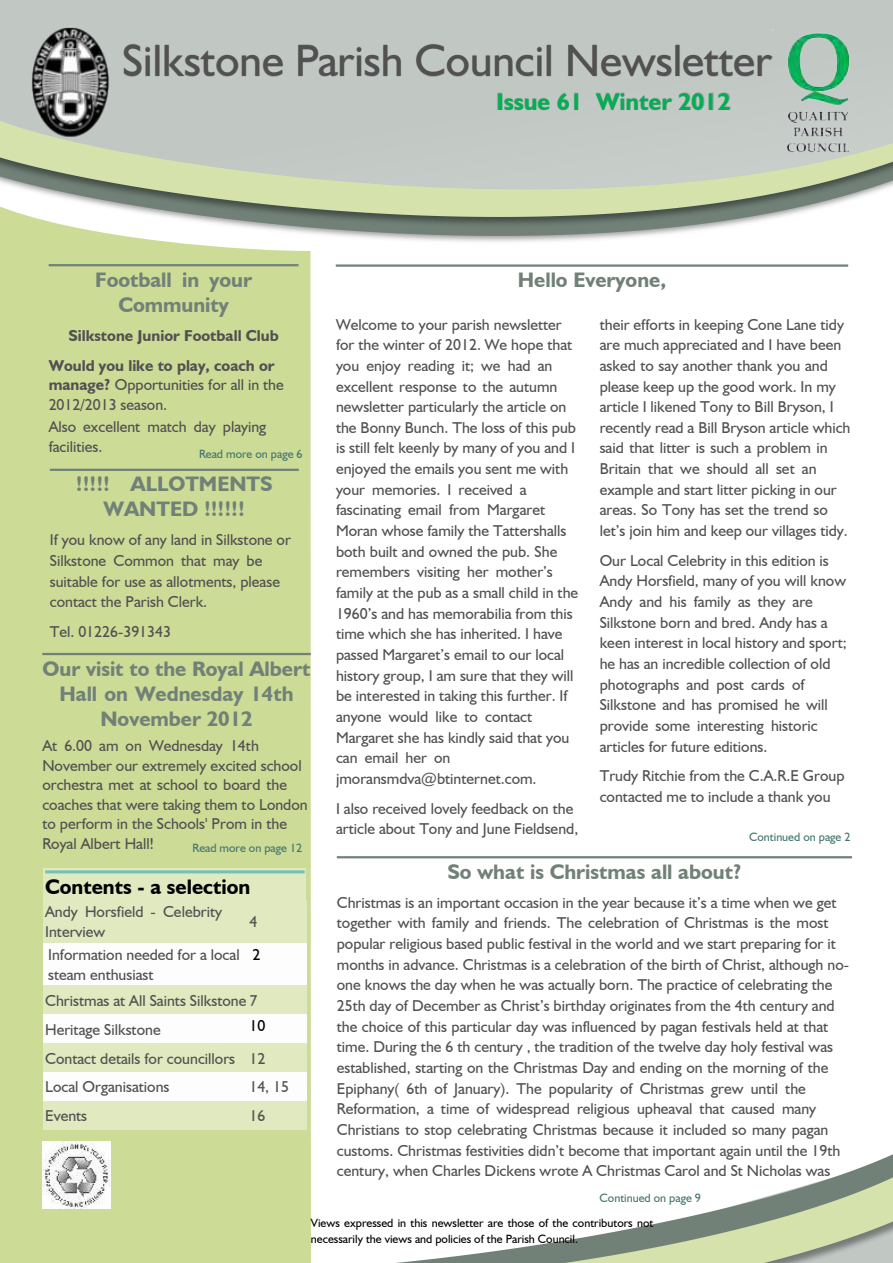
<style>
.page{position:relative;width:893px;height:1263px;background:#fff}
.page>*{position:absolute;margin:0;border:0;box-sizing:border-box;transform-origin:0 0}
.t1{font:45px "Humanist 521 BT";color:#525051}
.t2{font:700 24px "Humanist 521 BT";color:#06ad55}
.t3{font:700 21px/25.2px "Humanist 521 BT";color:#718177;text-align:center}
.t4{font:700 21px "Humanist 521 BT";color:#000}
.t5{font:15.75px/20.7px "Humanist 521 BT";color:#525051}
.t6{font:700 15.75px/29.7px "Humanist 521 BT";color:#525051;text-align:right}
.t7{font:15.75px "Humanist 521 BT";color:#000}
.t8{font:12px/15.8px "Humanist 521 BT";color:#000}
.t9{font:12px "Humanist 521 BT";color:#44756e}
.s1{font-weight:700}
</style>
<div class="page">
<svg style="left:396px;top:1154px;width:497px;height:109px"></svg>
<div style="left:0;top:0;width:893px;height:100px;background:#c1c8c4"></div>
<img style="left:0;top:100px;width:893px;height:167px">
<svg style="left:0;top:115px;width:893px;height:102px;background:#c0c9b5"></svg>
<img style="left:773px;top:30px;width:90px;height:127px">
<div style="left:0;top:202px;width:311px;height:1061px;background:#ccdb96"></div>
<hr style="left:336px;top:264px;width:512px;height:3px;background:#718177">
<hr style="left:49px;top:264px;width:250px;height:2px;background:#718177">
<hr style="left:50px;top:469px;width:249px;height:2px;background:#718177">
<div style="left:44px;top:868px;width:262px;height:32px;background:#e0e9c0"></div>
<div style="left:44px;top:900px;width:204px;height:43px;background:#e0e9c0"></div>
<div style="left:248px;top:900px;width:58px;height:43px;background:#e0e9c0"></div>
<div style="left:44px;top:943px;width:204px;height:42px;background:#fdfdfd"></div>
<div style="left:248px;top:943px;width:58px;height:42px;background:#fdfdfd"></div>
<div style="left:44px;top:985px;width:204px;height:29px;background:#e0e9c0"></div>
<div style="left:248px;top:985px;width:58px;height:29px;background:#e0e9c0"></div>
<div style="left:44px;top:1014px;width:204px;height:29px;background:#fdfdfd"></div>
<div style="left:248px;top:1014px;width:58px;height:29px;background:#fdfdfd"></div>
<div style="left:44px;top:1043px;width:204px;height:29px;background:#e0e9c0"></div>
<div style="left:248px;top:1043px;width:58px;height:29px;background:#e0e9c0"></div>
<div style="left:44px;top:1072px;width:204px;height:29px;background:#fdfdfd"></div>
<div style="left:248px;top:1072px;width:58px;height:29px;background:#fdfdfd"></div>
<div style="left:44px;top:1101px;width:204px;height:28px;background:#e0e9c0"></div>
<div style="left:248px;top:1101px;width:58px;height:28px;background:#e0e9c0"></div>
<hr style="left:45px;top:870px;width:260px;height:3px;background:#71c3b7">
<img style="left:116px;top:30px;width:676px;height:71px">
<img style="left:464px;top:85px;width:299px;height:48px">
<img style="left:42px;top:1141px;width:69px;height:67px">
<hr style="left:42px;top:653px;width:269px;height:2px;background:#718177">
<hr style="left:337px;top:856px;width:515px;height:2px;background:#718177">
<img style="left:25px;top:20px;width:90px;height:128px">
<h1 class="t1" style="left:123px;top:42px;width:651px">Silkstone Parish Council Newsletter</h1>
<h2 class="t2" style="left:496px;top:92px;width:235px">Issue 61 Winter 2012</h2>
<h3 class="t3" style="left:95px;top:269px;width:158px">Football in your</h3>
<h3 class="t3" style="left:518px;top:269px;width:150px">Hello Everyone,</h3>
<h3 class="t3" style="left:118px;top:294px;width:112px">Community</h3>
<p class="t6" style="left:49px;top:322px;width:232px">Silkstone Junior Football Club<br>Would you like to play, coach or</p>
<p class="t5" style="left:49px;top:376px;width:237px;line-height:19.4px"><span class="s1">manage?</span> Opportunities for all in the<br>2012/2013 season.</p>
<p class="t5" style="left:49px;top:418px;width:219px;line-height:19.5px">Also excellent match day playing facilities.</p>
<h3 class="t3" style="left:76px;top:473px;width:198px">!!!!! ALLOTMENTS<br>WANTED !!!!!!</h3>
<p class="t5" style="left:50px;top:531px;width:243px">If you know of any land in Silkstone or<br>Silkstone Common that may be suitable for use as allotments, please contact the Parish Clerk.</p>
<p class="t5" style="left:50px;top:623px;width:123px">Tel. 01226-391343</p>
<p class="t5" style="left:600px;top:315px;width:252px">their efforts in keeping Cone Lane tidy are much appreciated and I have been asked to say another thank you and please keep up the good work. In my article I likened Tony to Bill Bryson, I recently read a Bill Bryson article which said that litter is such a problem in Britain that we should all set an example and start litter picking in our areas. So Tony has set the trend so let’s join him and keep our villages tidy.</p>
<p class="t5" style="left:600px;top:551px;width:248px">Our Local Celebrity in this edition is Andy Horsfield, many of you will know Andy and his family as they are Silkstone born and bred. Andy has a keen interest in local history and sport; he has an incredible collection of old photographs and post cards of Silkstone and has promised he will provide some interesting historic articles for future editions.</p>
<p class="t5" style="left:600px;top:767px;width:246px">Trudy Ritchie from the C.A.R.E Group contacted me to include a thank you</p>
<p class="t5" style="left:336px;top:315px;width:244px">Welcome to your parish newsletter for the winter of 2012. We hope that you enjoy reading it; we had an excellent response to the autumn newsletter particularly the article on the Bonny Bunch. The loss of this pub is still felt keenly by many of you and I enjoyed the emails you sent me with your memories. I received a fascinating email from Margaret Moran whose family the Tattershalls both built and owned the pub. She remembers visiting her mother’s family at the pub as a small child in the 1960’s and has memorabilia from this time which she has inherited. I have passed Margaret’s email to our local history group, I am sure that they will be interested in taking this further. If anyone would like to contact Margaret she has kindly said that you can email her on jmoransmdva@btinternet.com.</p>
<p class="t5" style="left:336px;top:799px;width:244px">I also received lovely feedback on the article about Tony and June Fieldsend,</p>
<p class="t9" style="left:199px;top:449px;width:105px">Read more on page 6</p>
<h3 class="t3" style="left:43px;top:657px;width:269px">Our visit to the Royal Albert<br>Hall on Wednesday 14th<br>November 2012</h3>
<p class="t5" style="left:42px;top:737px;width:267px;line-height:19.5px">At 6.00 am on Wednesday 14th<br>November our extremely excited school orchestra met at school to board the coaches that were taking them to London to perform in the Schools' Prom in the<br>Royal Albert Hall!</p>
<p class="t9" style="left:749px;top:832px;width:103px">Continued on page 2</p>
<p class="t9" style="left:193px;top:843px;width:111px">Read more on page 12</p>
<h3 class="t4" style="left:45px;top:878px;width:207px">Contents - a selection</h3>
<p class="t5" style="left:45px;top:903px;width:178px;line-height:19.5px">Andy Horsfield - Celebrity<br>Interview</p>
<p class="t5" style="left:249px;top:913px;width:9px">4</p>
<p class="t5" style="left:48px;top:946px;width:193px;line-height:19.5px">Information needed for a local steam enthusiast</p>
<p class="t7" style="left:252px;top:948px;width:9px">2</p>
<p class="t5" style="left:45px;top:987px;width:214px;line-height:29px">Christmas at All Saints Silkstone 7<br>Heritage Silkstone</p>
<p class="t7" style="left:249px;top:1019px;width:17px">10</p>
<p class="t5" style="left:45px;top:1045px;width:222px;line-height:28.7px">Contact details for councillors 12<br>Local Organisations</p>
<p class="t5" style="left:249px;top:1078px;width:41px">14, 15</p>
<p class="t5" style="left:45px;top:1106px;width:44px">Events</p>
<p class="t5" style="left:249px;top:1106px;width:17px">16</p>
<h3 class="t3" style="left:447px;top:861px;width:295px">So what is Christmas all about?</h3>
<p class="t5" style="left:337px;top:893px;width:514px">Christmas is an important occasion in the year because it’s a time when we get together with family and friends. The celebration of Christmas is the most popular religious based public festival in the world and we start preparing for it months in advance. Christmas is a celebration of the birth of Christ, although no&shy;one knows the day when he was actually born. The practice of celebrating the 25th day of December as Christ’s birthday originates from the 4th century and the choice of this particular day was influenced by pagan festivals held at that time. During the 6 th century , the tradition of the twelve day holy festival was established, starting on the Christmas Day and ending on the morning of the Epiphany( 6th of January). The popularity of Christmas grew until the Reformation, a time of widespread religious upheaval that caused many Christians to stop celebrating Christmas because it included so many pagan customs. Christmas festivities didn’t become that important again until the 19th century, when Charles Dickens wrote A Christmas Carol and St Nicholas was</p>
<p class="t9" style="left:600px;top:1193px;width:103px">Continued on page 9</p>
<p class="t8" style="left:311px;top:1216px;width:344px">Views expressed in this newsletter are those of the contributors not necessarily the views and policies of the Parish Council.</p>
</div>
